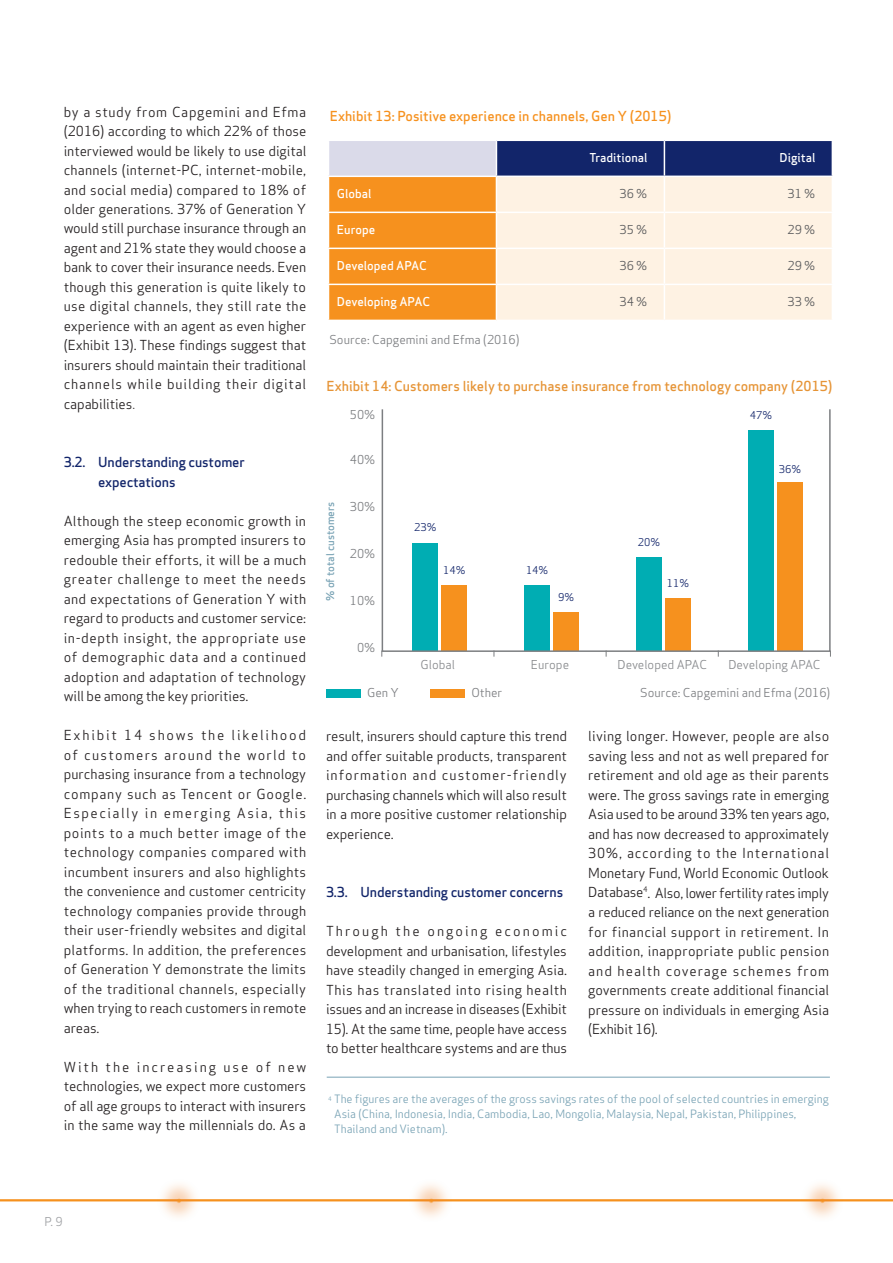
<style>
.page{position:relative;width:893px;height:1263px;background:#fff}
.page>*{position:absolute;margin:0;border:0;box-sizing:border-box;transform-origin:0 0}
.t1{font:13.5px/19.5px "Apex Sans";letter-spacing:-.01em;color:#231f20;text-align:justify}
.t2{font:500 13.5px "Apex Sans";color:#e69436}
.t3{font:500 13.5px/19.5px "Apex Sans";letter-spacing:-.01em;color:#12256a}
.t4{font:500 13.5px "Apex Sans";color:#f6911e}
.t5{font:12px "Apex Sans";color:#7c7e81}
.t6{font:500 12px "Apex Sans";color:#fff}
.t7{font:12px "Apex Sans";color:#888a8d}
.t8{font:12px "Apex Sans";color:#57585a}
.t9{font:12px "Apex Sans";color:#a0a2a5}
.t10{font:11.25px/15px "Apex Sans";color:#79a3b5}
.t11{font:10.5px "Apex Sans";color:#12256a}
.t12{font:500 10.5px "Apex Sans";color:#79a3b5}
.s1{font-family:"Adobe Ming Std";font-weight:300}
</style>
<div class="page">
<hr style="left:0;top:1199px;width:893px;height:2px;background:#f6911e">
<div style="left:800px;top:1178px;width:45px;height:45px;background:#ec802a;opacity:.35"></div>
<svg style="left:819px;top:1197px;width:6px;height:6px"></svg>
<div style="left:408px;top:1178px;width:46px;height:45px;background:#ec802a;opacity:.35"></div>
<svg style="left:428px;top:1197px;width:6px;height:6px"></svg>
<div style="left:156px;top:1178px;width:45px;height:45px;background:#ec802a;opacity:.35"></div>
<svg style="left:176px;top:1197px;width:5px;height:6px"></svg>
<hr style="left:327px;top:1077px;width:503px;height:1px;background:#79a3b5">
<div style="left:326px;top:689px;width:34px;height:8px;background:#00adb3"></div>
<div style="left:431px;top:689px;width:34px;height:8px;background:#f6911e"></div>
<div style="left:441px;top:585px;width:26px;height:66px;background:#f6911e"></div>
<div style="left:553px;top:612px;width:25px;height:39px;background:#f6911e"></div>
<div style="left:665px;top:598px;width:25px;height:53px;background:#f6911e"></div>
<div style="left:777px;top:483px;width:25px;height:168px;background:#f6911e"></div>
<div style="left:413px;top:543px;width:25px;height:108px;background:#00adb3"></div>
<div style="left:524px;top:585px;width:26px;height:66px;background:#00adb3"></div>
<div style="left:636px;top:557px;width:26px;height:94px;background:#00adb3"></div>
<div style="left:748px;top:430px;width:26px;height:221px;background:#00adb3"></div>
<div style="left:382px;top:409px;width:449px;height:243px;border:2px solid #7c7e81"></div>
<svg style="left:329px;top:141px;width:503px;height:179px;background:#b27e53"></svg>
<div style="left:497px;top:177px;width:335px;height:143px;background:#fef2e3"></div>
<hr style="left:664px;top:248px;width:169px;height:1px;background:#fff">
<hr style="left:664px;top:284px;width:169px;height:1px;background:#fff">
<hr style="left:664px;top:177px;width:1px;height:35px;background:#fff">
<hr style="left:664px;top:213px;width:1px;height:35px;background:#fff">
<hr style="left:496px;top:248px;width:168px;height:1px;background:#fff">
<hr style="left:664px;top:249px;width:1px;height:35px;background:#fff">
<hr style="left:496px;top:284px;width:168px;height:1px;background:#fff">
<hr style="left:664px;top:285px;width:1px;height:35px;background:#fff">
<hr style="left:496px;top:177px;width:1px;height:35px;background:#fff">
<hr style="left:496px;top:213px;width:1px;height:35px;background:#fff">
<hr style="left:328px;top:248px;width:168px;height:1px;background:#fff">
<hr style="left:496px;top:249px;width:1px;height:35px;background:#fff">
<hr style="left:328px;top:284px;width:168px;height:1px;background:#fff">
<hr style="left:496px;top:285px;width:1px;height:35px;background:#fff">
<hr style="left:328px;top:212px;width:168px;height:1px;background:#fff">
<hr style="left:496px;top:212px;width:168px;height:1px;background:#fff">
<hr style="left:664px;top:212px;width:169px;height:1px;background:#fff">
<hr style="left:496px;top:141px;width:1px;height:35px;background:#fff">
<hr style="left:664px;top:141px;width:1px;height:35px;background:#fff">
<hr style="left:328px;top:176px;width:168px;height:1px;background:#fff">
<hr style="left:496px;top:176px;width:168px;height:1px;background:#fff">
<hr style="left:664px;top:176px;width:169px;height:1px;background:#fff">
<p class="t1" style="left:64px;top:101px;width:244px">by a study from Capgemini and Efma (2016) according to which 22% of those interviewed would be likely to use digital channels (internet-PC, internet-mobile, and social media) compared to 18% of older generations. 37% of Generation Y would still purchase insurance through an agent and 21% state they would choose a bank to cover their insurance needs. Even though this generation is quite likely to use digital channels, they still rate the experience with an agent as even higher (Exhibit 13). These findings suggest that insurers should maintain their traditional channels while building their digital capabilities<span class="s1">.</span></p>
<p class="t3" style="left:98px;top:451px;width:148px;text-indent:-35px">3.2. Understanding customer expectations</p>
<p class="t1" style="left:64px;top:510px;width:244px">Although the steep economic growth in emerging Asia has prompted insurers to redouble their efforts, it will be a much greater challenge to meet the needs and expectations of Generation Y with regard to products and customer service: in-depth insight, the appropriate use of demographic data and a continued adoption and adaptation of technology will be among the key priorities.</p>
<p class="t1" style="left:64px;top:724px;width:244px">Exhibit 14 shows the likelihood of customers around the world to purchasing insurance from a technology company such as Tencent or Google.<br>Especially in emerging Asia, this points to a much better image of the technology companies compared with incumbent insurers and also highlights the convenience and customer centricity technology companies provide through their user-friendly websites and digital platforms. In addition, the preferences of Generation Y demonstrate the limits of the traditional channels, especially when trying to reach customers in remote areas.</p>
<p class="t1" style="left:64px;top:1056px;width:244px">With the increasing use of new technologies, we expect more customers of all age groups to interact with insurers in the same way the millennials do. As a</p>
<p class="t4" style="left:330px;top:104px;width:343px">Exhibit 13: Positive experience in channels, Gen Y (2015)</p>
<p class="t6" style="left:589px;top:147px;width:59px">Traditional</p>
<p class="t6" style="left:779px;top:147px;width:37px">Digital</p>
<p class="t6" style="left:337px;top:183px;width:36px">Global</p>
<p class="t8" style="left:619px;top:184px;width:29px">36 %</p>
<p class="t8" style="left:787px;top:184px;width:29px">31 %</p>
<p class="t6" style="left:337px;top:219px;width:40px">Europe</p>
<p class="t8" style="left:619px;top:220px;width:29px">35 %</p>
<p class="t8" style="left:787px;top:220px;width:29px">29 %</p>
<p class="t6" style="left:337px;top:255px;width:91px">Developed APAC</p>
<p class="t8" style="left:619px;top:256px;width:29px">36 %</p>
<p class="t8" style="left:787px;top:256px;width:29px">29 %</p>
<p class="t6" style="left:337px;top:291px;width:95px">Developing APAC</p>
<p class="t8" style="left:619px;top:292px;width:29px">34 %</p>
<p class="t8" style="left:787px;top:292px;width:29px">33 %</p>
<p class="t5" style="left:329px;top:330px;width:192px">Source: Capgemini and Efma (2016)</p>
<p class="t2" style="left:327px;top:374px;width:507px">Exhibit 14: Customers likely to purchase insurance from technology company (2015)</p>
<p class="t12" style="left:321px;top:601px;width:101px;rotate:-90deg">% of total customers</p>
<p class="t5" style="left:350px;top:405px;width:27px">50%</p>
<p class="t5" style="left:350px;top:449px;width:27px">40%</p>
<p class="t5" style="left:350px;top:496px;width:27px">30%</p>
<p class="t5" style="left:350px;top:544px;width:27px">20%</p>
<p class="t5" style="left:350px;top:591px;width:27px">10%</p>
<p class="t5" style="left:357px;top:638px;width:20px">0%</p>
<p class="t11" style="left:414px;top:518px;width:24px">23%</p>
<p class="t11" style="left:443px;top:561px;width:24px">14%</p>
<p class="t11" style="left:526px;top:561px;width:24px">14%</p>
<p class="t11" style="left:558px;top:589px;width:18px">9%</p>
<p class="t11" style="left:638px;top:534px;width:24px">20%</p>
<p class="t11" style="left:667px;top:574px;width:24px">11%</p>
<p class="t11" style="left:750px;top:407px;width:24px">47%</p>
<p class="t11" style="left:779px;top:461px;width:24px">36%</p>
<p class="t7" style="left:420px;top:655px;width:36px">Global</p>
<p class="t7" style="left:531px;top:655px;width:40px">Europe</p>
<p class="t7" style="left:617px;top:655px;width:91px">Developed APAC</p>
<p class="t7" style="left:728px;top:655px;width:94px">Developing APAC</p>
<p class="t5" style="left:367px;top:683px;width:33px">Gen Y</p>
<p class="t5" style="left:471px;top:683px;width:32px">Other</p>
<p class="t5" style="left:640px;top:683px;width:192px">Source: Capgemini and Efma (2016)</p>
<p class="t1" style="left:326px;top:725px;width:243px">result, insurers should capture this trend and offer suitable products, transparent information and customer-friendly purchasing channels which will also result in a more positive customer relationship experience.</p>
<p class="t3" style="left:326px;top:881px;width:239px">3.3. Understanding customer concerns</p>
<p class="t1" style="left:326px;top:920px;width:243px">Through the ongoing economic development and urbanisation, lifestyles have steadily changed in emerging Asia.<br>This has translated into rising health issues and an increase in diseases (Exhibit 15). At the same time, people have access to better healthcare systems and are thus</p>
<p class="t1" style="left:588px;top:725px;width:243px">living longer. However, people are also saving less and not as well prepared for retirement and old age as their parents were. The gross savings rate in emerging Asia used to be around 33% ten years ago, and has now decreased to approximately 30%, according to the International Monetary Fund, World Economic Outlook Database<sup>4</sup>. Also, lower fertility rates imply a reduced reliance on the next generation for financial support in retirement. In addition, inappropriate public pension and health coverage schemes from governments create additional financial pressure on individuals in emerging Asia (Exhibit 16).</p>
<p class="t10" style="left:334px;top:1090px;width:496px;text-indent:-6px"><sup>4</sup> The figures are the averages of the gross savings rates of the pool of selected countries in emerging<br>Asia (China, Indonesia, India, Cambodia, Lao, Mongolia, Malaysia, Nepal, Pakistan, Philippines,<br>Thailand and Vietnam).</p>
<p class="t9" style="left:45px;top:1212px;width:19px">P. 9</p>
</div>
